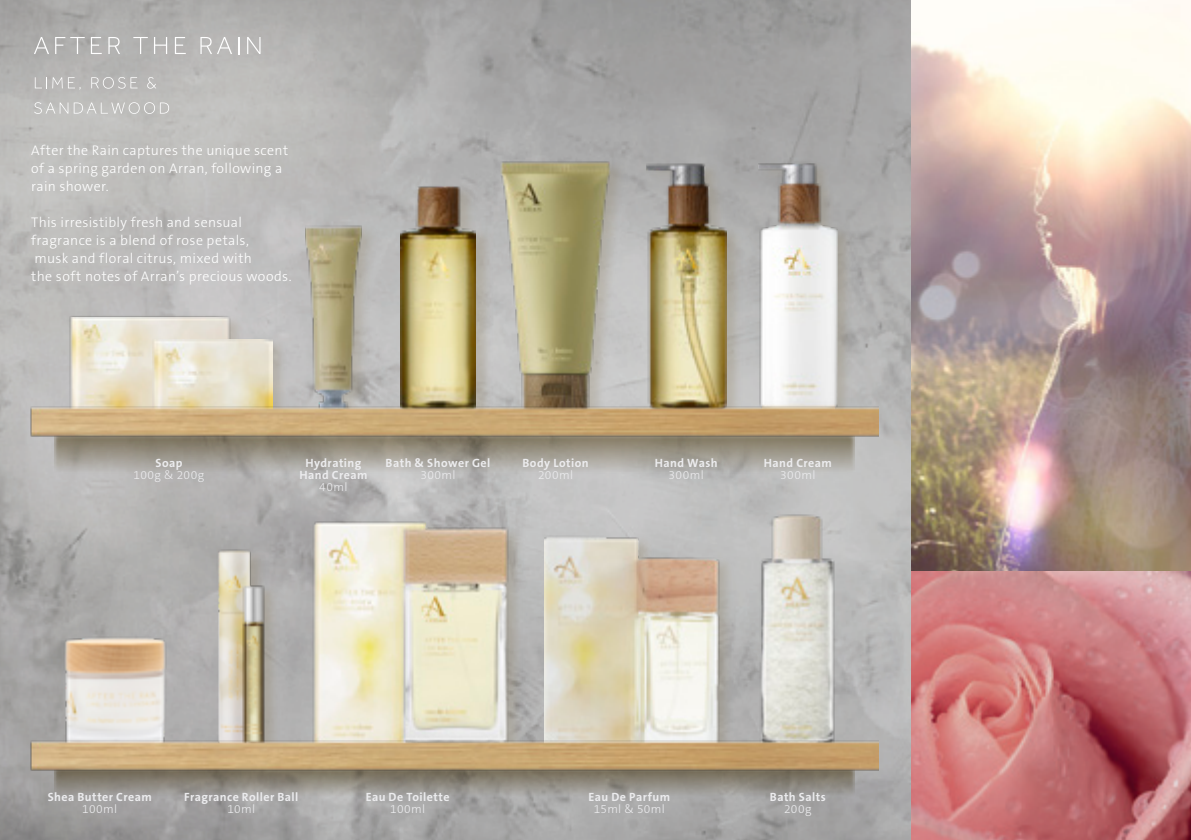
<style>
.page{position:relative;width:1191px;height:840px;background:#fff}
.page>*{position:absolute;margin:0;border:0;box-sizing:border-box;transform-origin:0 0}
.t1{font:300 14px/18px "The Sans B W3";letter-spacing:.025em;color:#fff}
.t2{font:700 12px/12px "The Sans B W7";letter-spacing:.035em;color:#ececee;text-align:center}
.t3{font:300 12px "The Sans B W3";letter-spacing:.03em;color:#ececee}
</style>
<div class="page">
<img style="left:0;top:0;width:911px;height:839px">
<img style="left:20px;top:531px;width:189px;height:216px">
<svg style="left:54px;top:779px;width:800px;height:20px;background:#97948e"></svg>
<svg style="left:54px;top:445px;width:800px;height:33px;background:#a19d93"></svg>
<div style="left:759px;top:159px;width:94px;height:263px;background:#86744d;opacity:.22"></div>
<img style="left:758px;top:134px;width:80px;height:267px">
<img style="left:911px;top:0;width:280px;height:839px">
<div style="left:401px;top:183px;width:91px;height:242px;background:#86744d;opacity:.22"></div>
<img style="left:400px;top:140px;width:76px;height:306px">
<div style="left:315px;top:517px;width:208px;height:241px;background:#86744d;opacity:.22"></div>
<img style="left:311px;top:464px;width:200px;height:271px">
<div style="left:545px;top:533px;width:189px;height:232px;background:#86744d;opacity:.22"></div>
<img style="left:545px;top:462px;width:181px;height:273px">
<img style="left:750px;top:469px;width:95px;height:266px">
<div style="left:219px;top:547px;width:60px;height:211px;background:#aeaba9"></div>
<img style="left:215px;top:472px;width:52px;height:263px">
<div style="left:502px;top:158px;width:124px;height:266px;background:#86744d;opacity:.22"></div>
<img style="left:501px;top:138px;width:110px;height:263px">
<div style="left:647px;top:161px;width:95px;height:262px;background:#86744d;opacity:.22"></div>
<img style="left:646px;top:137px;width:80px;height:264px">
<div style="left:305px;top:222px;width:74px;height:200px;background:#86744d;opacity:.22"></div>
<img style="left:306px;top:135px;width:55px;height:266px">
<img style="left:64px;top:182px;width:171px;height:298px">
<div style="left:153px;top:336px;width:135px;height:87px;background:#86744d;opacity:.22"></div>
<img style="left:152px;top:339px;width:120px;height:62px">
<img style="left:30px;top:735px;width:848px;height:44px">
<img style="left:30px;top:401px;width:848px;height:44px">
<svg style="left:34px;top:37px;width:15px;height:17px"></svg>
<svg style="left:55px;top:37px;width:30px;height:17px"></svg>
<svg style="left:91px;top:37px;width:11px;height:17px"></svg>
<svg style="left:108px;top:37px;width:12px;height:17px"></svg>
<svg style="left:133px;top:37px;width:15px;height:17px"></svg>
<svg style="left:154px;top:37px;width:13px;height:17px"></svg>
<svg style="left:175px;top:37px;width:11px;height:17px"></svg>
<svg style="left:200px;top:37px;width:32px;height:17px"></svg>
<svg style="left:238px;top:37px;width:1px;height:17px"></svg>
<svg style="left:247px;top:37px;width:13px;height:17px"></svg>
<svg style="left:35px;top:77px;width:46px;height:13px"></svg>
<svg style="left:91px;top:77px;width:47px;height:12px"></svg>
<svg style="left:147px;top:77px;width:9px;height:12px"></svg>
<svg style="left:34px;top:102px;width:34px;height:12px"></svg>
<svg style="left:74px;top:102px;width:95px;height:12px"></svg>
<p class="t1" style="left:31px;top:141px;width:258px">After the Rain captures the unique scent of a spring garden on Arran, following a rain shower.</p>
<p class="t1" style="left:31px;top:213px;width:262px">This irresistibly fresh and sensual fragrance is a blend of rose petals,<br>musk and floral citrus, mixed with<br>the soft notes of Arran’s precious woods.</p>
<p class="t2" style="left:155px;top:457px;width:29px">Soap</p>
<p class="t3" style="left:134px;top:467px;width:72px">100g &amp; 200g</p>
<p class="t2" style="left:299px;top:457px;width:69px">Hydrating<br>Hand Cream</p>
<p class="t3" style="left:319px;top:479px;width:30px">40ml</p>
<p class="t2" style="left:385px;top:457px;width:106px">Bath &amp; Shower Gel</p>
<p class="t3" style="left:420px;top:467px;width:37px">300ml</p>
<p class="t2" style="left:522px;top:457px;width:68px">Body Lotion</p>
<p class="t3" style="left:538px;top:467px;width:36px">200ml</p>
<p class="t2" style="left:654px;top:457px;width:64px">Hand Wash</p>
<p class="t3" style="left:668px;top:467px;width:37px">300ml</p>
<p class="t2" style="left:764px;top:457px;width:69px">Hand Cream</p>
<p class="t3" style="left:780px;top:467px;width:37px">300ml</p>
<p class="t2" style="left:48px;top:790px;width:106px">Shea Butter Cream</p>
<p class="t3" style="left:82px;top:800px;width:36px">100ml</p>
<p class="t2" style="left:184px;top:790px;width:115px">Fragrance Roller Ball</p>
<p class="t3" style="left:227px;top:800px;width:29px">10ml</p>
<p class="t2" style="left:366px;top:790px;width:85px">Eau De Toilette</p>
<p class="t3" style="left:390px;top:800px;width:36px">100ml</p>
<p class="t2" style="left:588px;top:790px;width:83px">Eau De Parfum</p>
<p class="t3" style="left:594px;top:800px;width:73px">15ml &amp; 50ml</p>
<p class="t2" style="left:770px;top:790px;width:57px">Bath Salts</p>
<p class="t3" style="left:784px;top:800px;width:29px">200g</p>
</div>
